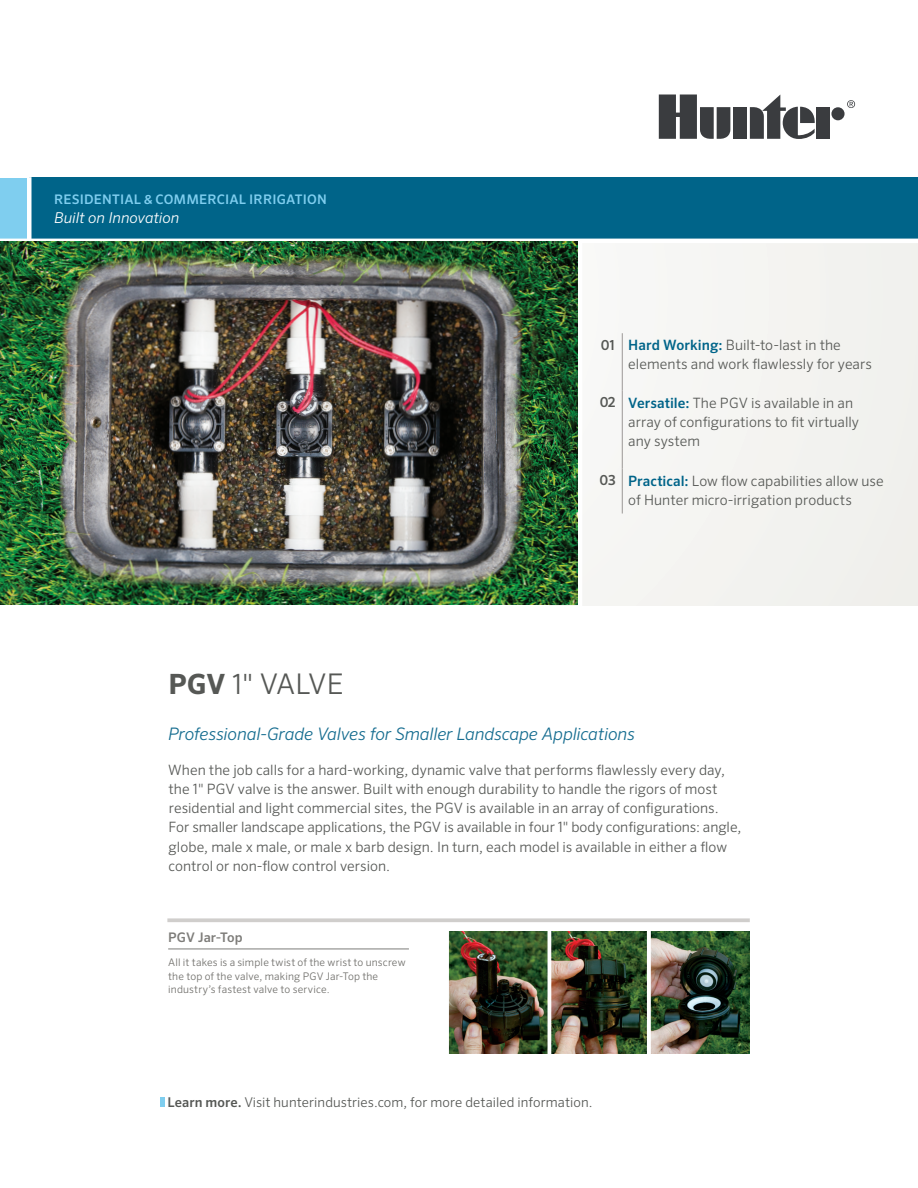
<style>
.page{position:relative;width:918px;height:1188px;background:#fff}
.page>*{position:absolute;margin:0;border:0;box-sizing:border-box;transform-origin:0 0}
.t1{font:300 28.5px "Sero Pro";letter-spacing:-.035em;color:#565855}
.t2{font:italic 300 17.25px "Sero Pro";letter-spacing:-.01em;color:#166d90}
.t3{font:italic 300 15px "Sero Pro";color:#fff}
.t4{font:300 14.25px/19px "Sero Pro";letter-spacing:.005em;color:#565855}
.t5{font:300 13.5px "Sero Pro";letter-spacing:.005em;color:#565855}
.t6{font:500 13.2px "Sero Pro";letter-spacing:.015em;color:#7fceef}
.t7{font:500 13.2px "Sero Pro";letter-spacing:.01em;color:#7d7c79}
.t8{font:300 10.5px/13.5px "Sero Pro";letter-spacing:.015em;color:#706f6b}
.s1{font-weight:500;font-size:13.8px}
.s2{font-weight:500;color:#006489}
.s3{font-weight:700;font-size:27.9px}
.s4{font-size:27.9px}
.s5{font-weight:500}
</style>
<div class="page">
<div style="left:550px;top:241px;width:368px;height:365px;background:#f4f3f1"></div>
<div style="left:29px;top:178px;width:889px;height:61px;background:#006489"></div>
<div style="left:0;top:178px;width:29px;height:61px;background:#7fceef"></div>
<svg style="left:847px;top:100px;width:8px;height:8px"></svg>
<div style="left:733px;top:107px;width:14px;height:32px;background:#3a3c3f"></div>
<div style="left:831px;top:107px;width:14px;height:13px;background:#3a3c3f;border-radius:50%"></div>
<div style="left:817px;top:107px;width:13px;height:32px;background:#3a3c3f"></div>
<svg style="left:750px;top:95px;width:65px;height:44px"></svg>
<svg style="left:659px;top:95px;width:71px;height:44px"></svg>
<svg style="left:0;top:241px;width:918px;height:2px"></svg>
<div style="left:27px;top:177px;width:5px;height:65px;background:#fff"></div>
<hr style="left:578px;top:242px;width:4px;height:366px;background:#fff">
<hr style="left:160px;top:1097px;width:4px;height:10px;background:#7fceef">
<hr style="left:622px;top:333px;width:1px;height:58px;background:#9b9896">
<hr style="left:622px;top:391px;width:1px;height:77px;background:#9b9896">
<hr style="left:622px;top:468px;width:1px;height:46px;background:#9b9896">
<img style="left:0;top:242px;width:578px;height:363px">
<img style="left:449px;top:932px;width:301px;height:121px">
<hr style="left:647px;top:923px;width:4px;height:140px;background:#fff">
<hr style="left:548px;top:926px;width:3px;height:139px;background:#fff">
<svg style="left:167px;top:918px;width:583px;height:4px;fill:#d0cecc"></svg>
<hr style="left:168px;top:949px;width:241px;height:1px;background:#7d7c79">
<p class="t6" style="left:54px;top:191px;width:274px">RESIDENTIAL &amp; COMMERCIAL IRRIGATION</p>
<p class="t3" style="left:54px;top:208px;width:127px">Built on Innovation</p>
<p class="t4" style="left:628px;top:336px;width:245px;text-indent:-27px"><span class="s1">01</span> <span class="s2">Hard Working:</span> Built-to-last in the elements and work flawlessly for years</p>
<p class="t4" style="left:628px;top:393px;width:232px;text-indent:-28px"><span class="s1">02</span> <span class="s2">Versatile:</span> The PGV is available in an array of configurations to fit virtually any system</p>
<p class="t4" style="left:600px;top:471px;width:286px;text-align:center"><span class="s1">03</span> <span class="s2">Practical:</span> Low flow capabilities allow use of Hunter micro-irrigation products</p>
<h1 class="t1" style="left:168px;top:667px;width:177px"><span class="s3">PGV</span> <span class="s4">1"</span> Valve</h1>
<p class="t2" style="left:168px;top:723px;width:468px">Professional-Grade Valves for Smaller Landscape Applications</p>
<p class="t4" style="left:168px;top:760px;width:575px">When the job calls for a hard-working, dynamic valve that performs flawlessly every day, the 1" PGV valve is the answer. Built with enough durability to handle the rigors of most residential and light commercial sites, the PGV is available in an array of configurations.<br>For smaller landscape applications, the PGV is available in four 1" body configurations: angle, globe, male x male, or male x barb design. In turn, each model is available in either a flow control or non-flow control version.</p>
<p class="t7" style="left:168px;top:929px;width:76px">PGV Jar-Top</p>
<p class="t8" style="left:168px;top:956px;width:239px">All it takes is a simple twist of the wrist to unscrew the top of the valve, making PGV Jar-Top the industry’s fastest valve to service.</p>
<p class="t5" style="left:167px;top:1094px;width:427px"><span class="s5">Learn more.</span> Visit hunterindustries.com, for more detailed information.</p>
</div>
